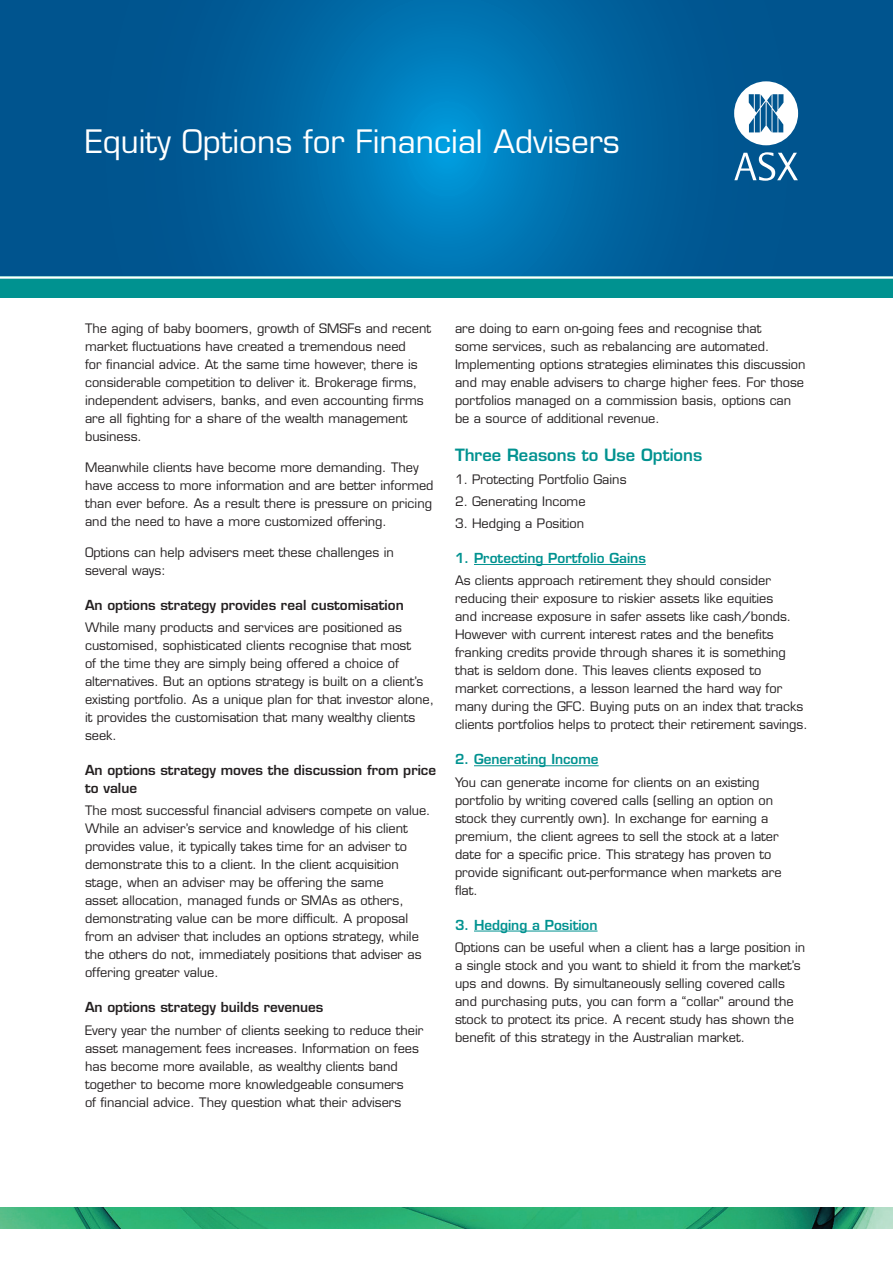
<style>
.page{position:relative;width:893px;height:1263px;background:#fff}
.page>*{position:absolute;margin:0;border:0;box-sizing:border-box;transform-origin:0 0}
.Main_Head{font:31.5px "Eurostile LT";color:#fff}
.t1{font:600 16.5px "Eurostile LT";color:#009290}
.sub_sub{font:600 13.5px/18px "Eurostile LT";color:#231f20}
.sub_sub-2{font:600 13.5px "Eurostile LT";color:#009290}
.Body{font:12.75px/18px "Eurostile LT";color:#231f20}
.Bullet_short{font:12.75px "Eurostile LT";color:#231f20}
</style>
<div class="page">
<svg style="left:0;top:0;width:893px;height:276px;background:#00639e"></svg>
<div style="left:0;top:276px;width:893px;height:22px;background:#009290"></div>
<hr style="left:0;top:276px;width:893px;height:3px;background:#fff">
<svg style="left:734px;top:81px;width:64px;height:64px"></svg>
<svg style="left:734px;top:152px;width:64px;height:29px"></svg>
<hr style="left:474px;top:564px;width:172px;height:1px;background:#009290">
<hr style="left:474px;top:765px;width:125px;height:1px;background:#009290">
<hr style="left:474px;top:931px;width:123px;height:1px;background:#009290">
<img style="left:0;top:1208px;width:893px;height:21px">
<p class="Main_Head" style="left:85px;top:122px;width:536px">Equity Options for Financial Advisers</p>
<p class="Body" style="left:85px;top:320px;width:348px">The aging of baby boomers, growth of SMSFs and recent market fluctuations have created a tremendous need<br>for financial advice. At the same time however, there is considerable competition to deliver it. Brokerage firms, independent advisers, banks, and even accounting firms are all fighting for a share of the wealth management business.</p>
<p class="Body" style="left:85px;top:458px;width:350px">Meanwhile clients have become more demanding. They have access to more information and are better informed than ever before. As a result there is pressure on pricing and the need to have a more customized offering.</p>
<p class="Body" style="left:85px;top:543px;width:310px">Options can help advisers meet these challenges in several ways:</p>
<p class="sub_sub" style="left:85px;top:596px;width:320px">An options strategy provides real customisation</p>
<p class="Body" style="left:85px;top:618px;width:351px">While many products and services are positioned as customised, sophisticated clients recognise that most<br>of the time they are simply being offered a choice of alternatives. But an options strategy is built on a client’s existing portfolio. As a unique plan for that investor alone, it provides the customisation that many wealthy clients seek.</p>
<p class="sub_sub" style="left:85px;top:761px;width:352px">An options strategy moves the discussion from price to value</p>
<p class="Body" style="left:85px;top:802px;width:347px">The most successful financial advisers compete on value.<br>While an adviser’s service and knowledge of his client provides value, it typically takes time for an adviser to demonstrate this to a client. In the client acquisition stage, when an adviser may be offering the same<br>asset allocation, managed funds or SMAs as others, demonstrating value can be more difficult. A proposal from an adviser that includes an options strategy, while the others do not, immediately positions that adviser as offering greater value.</p>
<p class="sub_sub" style="left:85px;top:998px;width:240px">An options strategy builds revenues</p>
<p class="Body" style="left:85px;top:1021px;width:340px">Every year the number of clients seeking to reduce their asset management fees increases. Information on fees has become more available, as wealthy clients band together to become more knowledgeable consumers<br>of financial advice. They question what their advisers</p>
<p class="Body" style="left:455px;top:320px;width:352px">are doing to earn on-going fees and recognise that<br>some services, such as rebalancing are automated.<br>Implementing options strategies eliminates this discussion and may enable advisers to charge higher fees. For those portfolios managed on a commission basis, options can be a source of additional revenue.</p>
<p class="t1" style="left:455px;top:445px;width:249px">Three Reasons to Use Options</p>
<p class="Bullet_short" style="left:455px;top:471px;width:173px">1. Protecting Portfolio Gains</p>
<p class="Bullet_short" style="left:455px;top:493px;width:132px">2. Generating Income</p>
<p class="Body" style="left:455px;top:514px;width:131px">3. Hedging a Position</p>
<p class="sub_sub-2" style="left:455px;top:550px;width:192px">1. Protecting Portfolio Gains</p>
<p class="Body" style="left:455px;top:572px;width:354px">As clients approach retirement they should consider reducing their exposure to riskier assets like equities<br>and increase exposure in safer assets like cash/bonds.<br>However with current interest rates and the benefits franking credits provide through shares it is something that is seldom done. This leaves clients exposed to<br>market corrections, a lesson learned the hard way for many during the GFC. Buying puts on an index that tracks clients portfolios helps to protect their retirement savings.</p>
<p class="sub_sub-2" style="left:455px;top:751px;width:145px">2. Generating Income</p>
<p class="Body" style="left:455px;top:773px;width:328px">You can generate income for clients on an existing portfolio by writing covered calls (selling an option on stock they currently own). In exchange for earning a premium, the client agrees to sell the stock at a later date for a specific price. This strategy has proven to provide significant out-performance when markets are flat.</p>
<p class="sub_sub-2" style="left:455px;top:916px;width:144px">3. Hedging a Position</p>
<p class="Body" style="left:455px;top:938px;width:352px">Options can be useful when a client has a large position in a single stock and you want to shield it from the market’s ups and downs. By simultaneously selling covered calls and purchasing puts, you can form a “collar” around the stock to protect its price. A recent study has shown the benefit of this strategy in the Australian market.</p>
</div>
